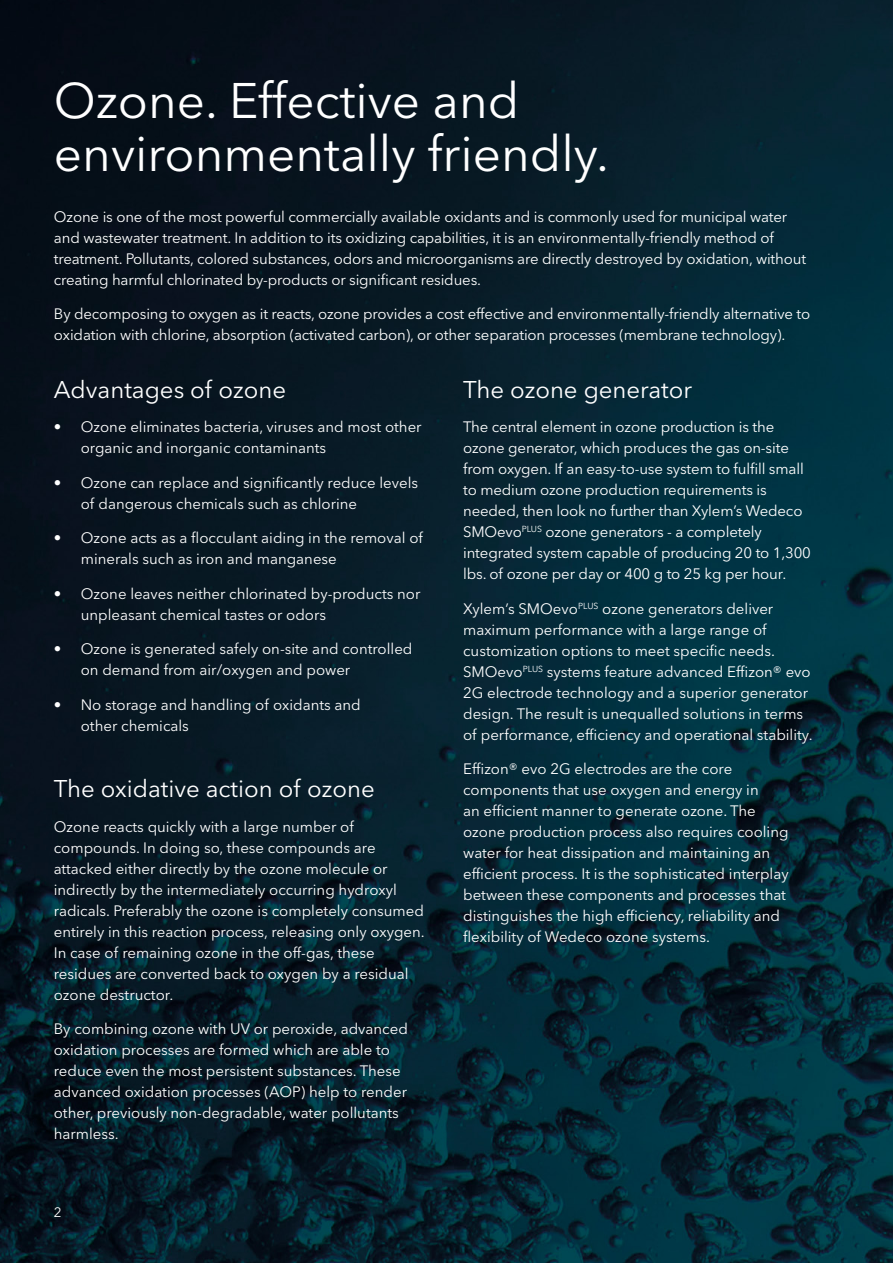
<style>
.page{position:relative;width:893px;height:1263px;background:#fff}
.page>*{position:absolute;margin:0;border:0;box-sizing:border-box;transform-origin:0 0}
.t1{font:49.5px/52.5px "Avenir Next LT Pro";color:#fff}
.t2{font:24px "Avenir Next LT Pro";color:#fff}
.t3{font:15px/21px "Avenir Next LT Pro";color:#fff}
.t4{font:13.5px "Avenir Next LT Pro";color:#fff}
</style>
<div class="page">
<img style="left:0;top:0;width:893px;height:1263px">
<h1 class="t1" style="left:54px;top:75px;width:557px">Ozone. Effective and environmentally friendly.</h1>
<p class="t3" style="left:54px;top:206px;width:754px">Ozone is one of the most powerful commercially available oxidants and is commonly used for municipal water and wastewater treatment. In addition to its oxidizing capabilities, it is an environmentally-friendly method of treatment. Pollutants, colored substances, odors and microorganisms are directly destroyed by oxidation, without creating harmful chlorinated by-products or significant residues.</p>
<p class="t3" style="left:54px;top:304px;width:758px">By decomposing to oxygen as it reacts, ozone provides a cost effective and environmentally-friendly alternative to oxidation with chlorine, absorption (activated carbon), or other separation processes (membrane technology).</p>
<h2 class="t2" style="left:54px;top:375px;width:234px">Advantages of ozone</h2>
<p class="t3" style="left:81px;top:416px;width:342px;text-indent:-27px">• Ozone eliminates bacteria, viruses and most other organic and inorganic contaminants</p>
<p class="t3" style="left:81px;top:472px;width:339px;text-indent:-27px">• Ozone can replace and significantly reduce levels of dangerous chemicals such as chlorine</p>
<p class="t3" style="left:81px;top:527px;width:344px;text-indent:-27px">• Ozone acts as a flocculant aiding in the removal of minerals such as iron and manganese</p>
<p class="t3" style="left:81px;top:583px;width:341px;text-indent:-27px">• Ozone leaves neither chlorinated by-products nor unpleasant chemical tastes or odors</p>
<p class="t3" style="left:81px;top:638px;width:333px;text-indent:-27px">• Ozone is generated safely on-site and controlled on demand from air/oxygen and power</p>
<p class="t3" style="left:81px;top:694px;width:282px;text-indent:-27px">• No storage and handling of oxidants and other chemicals</p>
<h2 class="t2" style="left:54px;top:775px;width:322px">The oxidative action of ozone</h2>
<p class="t3" style="left:54px;top:816px;width:372px">Ozone reacts quickly with a large number of compounds. In doing so, these compounds are attacked either directly by the ozone molecule or indirectly by the intermediately occurring hydroxyl radicals. Preferably the ozone is completely consumed entirely in this reaction process, releasing only oxygen.<br>In case of remaining ozone in the off-gas, these residues are converted back to oxygen by a residual ozone destructor.</p>
<p class="t3" style="left:54px;top:1018px;width:356px">By combining ozone with UV or peroxide, advanced oxidation processes are formed which are able to reduce even the most persistent substances. These advanced oxidation processes (AOP) help to render other, previously non-degradable, water pollutants harmless.</p>
<p class="t4" style="left:54px;top:1204px;width:9px">2</p>
<h2 class="t2" style="left:463px;top:375px;width:230px">The ozone generator</h2>
<p class="t3" style="left:463px;top:416px;width:349px">The central element in ozone production is the ozone generator, which produces the gas on-site from oxygen. If an easy-to-use system to fulfill small to medium ozone production requirements is needed, then look no further than Xylem’s Wedeco SMOevo<sup>PLUS</sup> ozone generators - a completely integrated system capable of producing 20 to 1,300 lbs. of ozone per day or 400 g to 25 kg per hour.</p>
<p class="t3" style="left:463px;top:598px;width:351px">Xylem’s SMOevo<sup>PLUS</sup> ozone generators deliver maximum performance with a large range of customization options to meet specific needs.<br>SMOevo<sup>PLUS</sup> systems feature advanced Effizon® evo 2G electrode technology and a superior generator design. The result is unequalled solutions in terms of performance, efficiency and operational stability.</p>
<p class="t3" style="left:463px;top:758px;width:327px">Effizon® evo 2G electrodes are the core components that use oxygen and energy in<br>an efficient manner to generate ozone. The ozone production process also requires cooling water for heat dissipation and maintaining an efficient process. It is the sophisticated interplay between these components and processes that distinguishes the high efficiency, reliability and flexibility of Wedeco ozone systems.</p>
</div>
